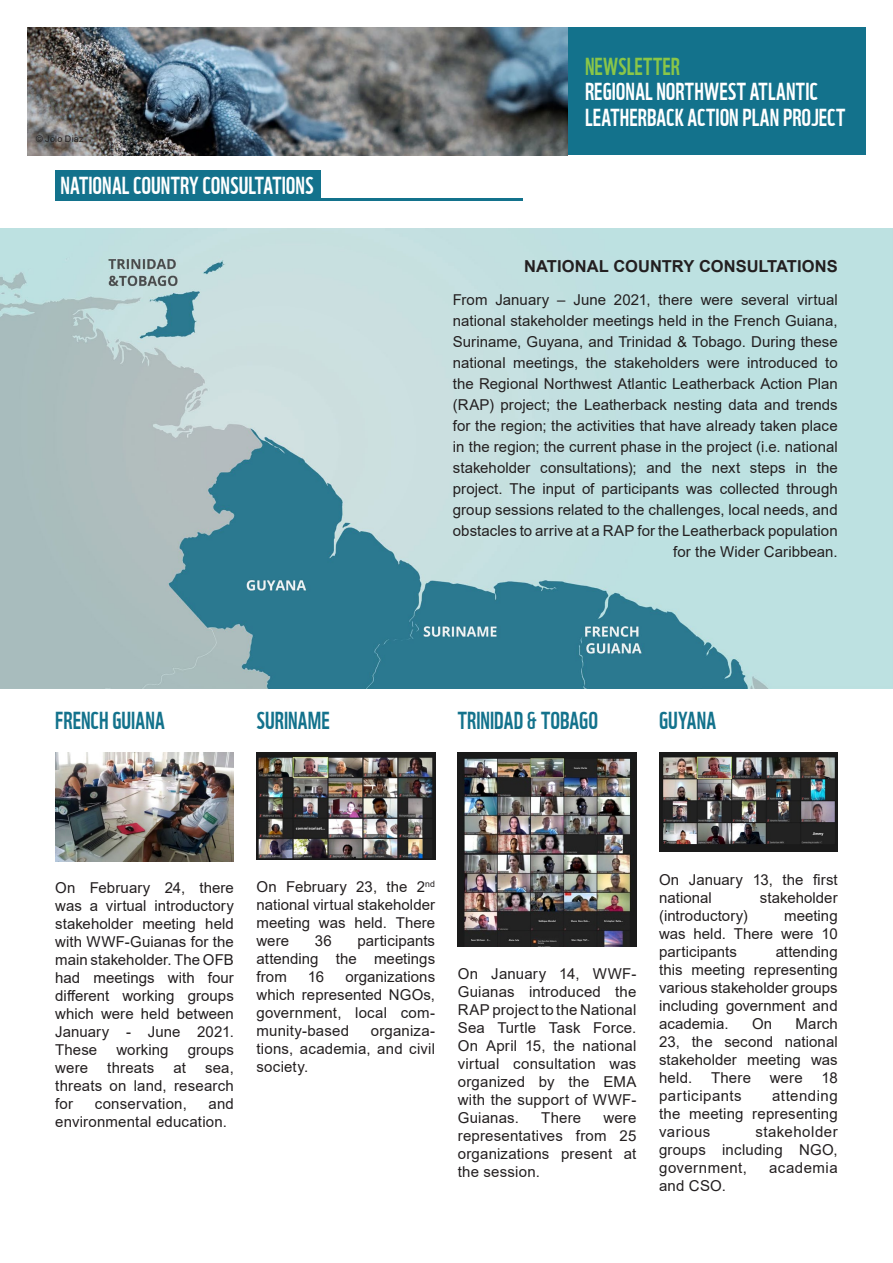
<style>
.page{position:relative;width:893px;height:1263px;background:#fff}
.page>*{position:absolute;margin:0;border:0;box-sizing:border-box;transform-origin:0 0}
.t1{font:24px "WWF";letter-spacing:.005em;color:#fff}
.t2{font:24px "WWF";letter-spacing:.005em;color:#13728c}
.t3{font:24px "WWF";letter-spacing:.01em;color:#8ac648}
.t4{font:700 16.5px "Arial";color:#231f20}
.t5{font:15px/18px "Arial";letter-spacing:.005em;color:#231f20;text-align:justify}
.t6{font:15px "Arial";letter-spacing:.03em;color:#231f20}
.t7{font:9px "Arial";letter-spacing:.025em;color:#231f20}
</style>
<div class="page">
<div style="left:568px;top:28px;width:297px;height:127px;background:#13728c"></div>
<img style="left:0;top:229px;width:893px;height:460px">
<img style="left:28px;top:28px;width:540px;height:127px">
<div style="left:55px;top:170px;width:265px;height:31px;background:#13728c"></div>
<hr style="left:55px;top:199px;width:468px;height:2px;background:#13728c">
<img style="left:55px;top:753px;width:179px;height:108px">
<img style="left:659px;top:753px;width:179px;height:99px">
<img style="left:257px;top:753px;width:178px;height:107px">
<img style="left:458px;top:753px;width:178px;height:193px">
<p class="t7" style="left:36px;top:132px;width:49px">© Jolo Diaz</p>
<p class="t1" style="left:60px;top:171px;width:255px">NATIONAL COUNTRY CONSULTATIONS</p>
<p class="t3" style="left:585px;top:51px;width:96px">NEWSLETTER</p>
<p class="t1" style="left:585px;top:77px;width:234px">REGIONAL NORTHWEST ATLANTIC</p>
<p class="t1" style="left:585px;top:102px;width:262px">LEATHERBACK ACTION PLAN PROJECT</p>
<p class="t4" style="left:524px;top:254px;width:315px">NATIONAL COUNTRY CONSULTATIONS</p>
<p class="t5" style="left:453px;top:289px;width:386px;line-height:21px">From January – June 2021, there were several virtual national stakeholder meetings held in the French Guiana, Suriname, Guyana, and Trinidad &amp; Tobago. During these national meetings, the stakeholders were introduced to the Regional Northwest Atlantic Leatherback Action Plan (RAP) project; the Leatherback nesting data and trends for the region; the activities that have already taken place in the region; the current phase in the project (i.e. national stakeholder consultations); and the next steps in the project. The input of participants was collected through group sessions related to the challenges, local needs, and obstacles to arrive at a RAP for the Leatherback population</p>
<p class="t5" style="left:673px;top:542px;width:166px">for the Wider Caribbean.</p>
<p class="t2" style="left:55px;top:706px;width:111px">FRENCH GUIANA</p>
<p class="t2" style="left:257px;top:706px;width:75px">SURINAME</p>
<p class="t2" style="left:458px;top:706px;width:142px">TRINIDAD &amp; TOBAGO</p>
<p class="t2" style="left:659px;top:706px;width:59px">GUYANA</p>
<p class="t5" style="left:55px;top:879px;width:180px">On February 24, there was a virtual introductory stakeholder meeting held with WWF-Guianas for the main stakeholder. The OFB had meetings with four different working groups which were held between January - June 2021.</p>
<p class="t5" style="left:55px;top:1041px;width:43px">These</p>
<p class="t5" style="left:116px;top:1041px;width:54px">working</p>
<p class="t5" style="left:188px;top:1041px;width:48px">groups</p>
<p class="t5" style="left:55px;top:1059px;width:34px">were</p>
<p class="t5" style="left:107px;top:1059px;width:48px">threats</p>
<p class="t5" style="left:173px;top:1059px;width:14px">at</p>
<p class="t5" style="left:55px;top:1059px;width:180px;text-indent:150px">sea, threats on land, research for</p>
<p class="t5" style="left:55px;top:1095px;width:180px;text-indent:153px">and environmental education.</p>
<p class="t5" style="left:95px;top:1095px;width:94px">conservation,</p>
<p class="t5" style="left:257px;top:877px;width:180px">On February 23, the 2<sup>nd </sup>national virtual stakeholder meeting was held. There were</p>
<p class="t5" style="left:315px;top:931px;width:18px">36</p>
<p class="t5" style="left:357px;top:931px;width:79px">participants</p>
<p class="t5" style="left:257px;top:949px;width:180px">attending the meetings from</p>
<p class="t5" style="left:308px;top:967px;width:18px">16</p>
<p class="t5" style="left:257px;top:967px;width:180px;text-align:right">organizations<br>which represented NGOs,</p>
<p class="t5" style="left:257px;top:1003px;width:180px">government, local com-</p>
<p class="t5" style="left:257px;top:1021px;width:94px">munity-based</p>
<p class="t5" style="left:257px;top:1021px;width:180px;text-indent:114px">organiza&shy;tions, academia, and civil society.</p>
<p class="t5" style="left:458px;top:964px;width:180px">On January 14, WWF-Guianas introduced the RAP project to the National Sea Turtle Task Force.<br>On April 15, the national virtual consultation was organized by the EMA with the support of WWF-Guianas.</p>
<p class="t5" style="left:541px;top:1108px;width:41px">There</p>
<p class="t5" style="left:458px;top:1108px;width:180px;text-indent:146px">were representatives from 25 organizations present at the session.</p>
<p class="t5" style="left:659px;top:870px;width:180px">On January 13, the first national</p>
<p class="t5" style="left:760px;top:888px;width:79px">stakeholder</p>
<p class="t5" style="left:659px;top:906px;width:90px">(introductory)</p>
<p class="t5" style="left:659px;top:906px;width:180px;text-indent:125px">meeting was held. There were 10 participants</p>
<p class="t5" style="left:659px;top:942px;width:180px;text-indent:117px">attending this meeting representing various stakeholder groups including government and</p>
<p class="t5" style="left:659px;top:1014px;width:71px">academia.</p>
<p class="t5" style="left:752px;top:1014px;width:22px">On</p>
<p class="t5" style="left:659px;top:1014px;width:180px;text-indent:137px">March 23, the second national stakeholder meeting was</p>
<p class="t5" style="left:659px;top:1068px;width:180px">held. There were 18 participants</p>
<p class="t5" style="left:659px;top:1086px;width:180px;text-indent:113px">attending the meeting representing various</p>
<p class="t5" style="left:659px;top:1122px;width:180px;text-indent:96px">stakeholder groups including NGO, government,</p>
<p class="t6" style="left:769px;top:1157px;width:70px">academia</p>
<p class="t5" style="left:659px;top:1176px;width:68px">and CSO.</p>
</div>
